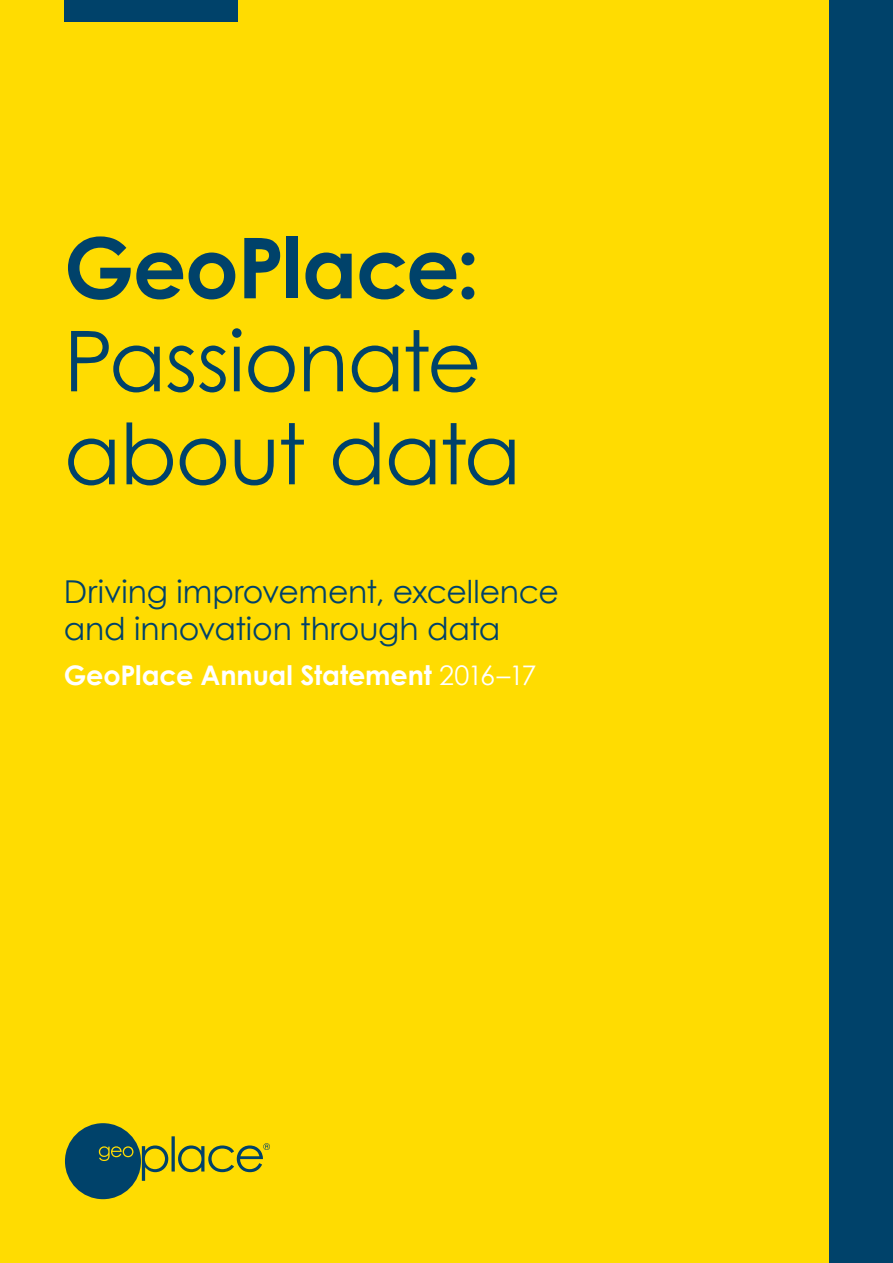
<style>
.page{position:relative;width:893px;height:1263px;background:#fff}
.page>*{position:absolute;margin:0;border:0;box-sizing:border-box;transform-origin:0 0}
.t1{font:84px/93px "Century Gothic";letter-spacing:-.02em;color:#00426a}
.t2{font:700 84px "Century Gothic";letter-spacing:-.015em;color:#00426a}
.t3{font:31.5px/37.5px "Century Gothic";letter-spacing:-.005em;color:#00426a}
.t4{font:700 27px "Century Gothic";letter-spacing:-.005em;color:#fff}
.s1{font-weight:400}
</style>
<div class="page">
<div style="left:0;top:0;width:829px;height:1263px;background:#ffdc01"></div>
<div style="left:829px;top:0;width:64px;height:1263px;background:#00426a"></div>
<div style="left:64px;top:0;width:174px;height:21px;background:#00426a"></div>
<svg style="left:65px;top:1123px;width:205px;height:76px"></svg>
<h1 class="t2" style="left:64px;top:215px;width:417px">GeoPlace:</h1>
<h1 class="t1" style="left:64px;top:313px;width:459px">Passionate about data</h1>
<p class="t3" style="left:64px;top:572px;width:497px">Driving improvement, excellence and innovation through data</p>
<p class="t4" style="left:64px;top:658px;width:474px">GeoPlace Annual Statement <span class="s1">2016–17</span></p>
</div>
